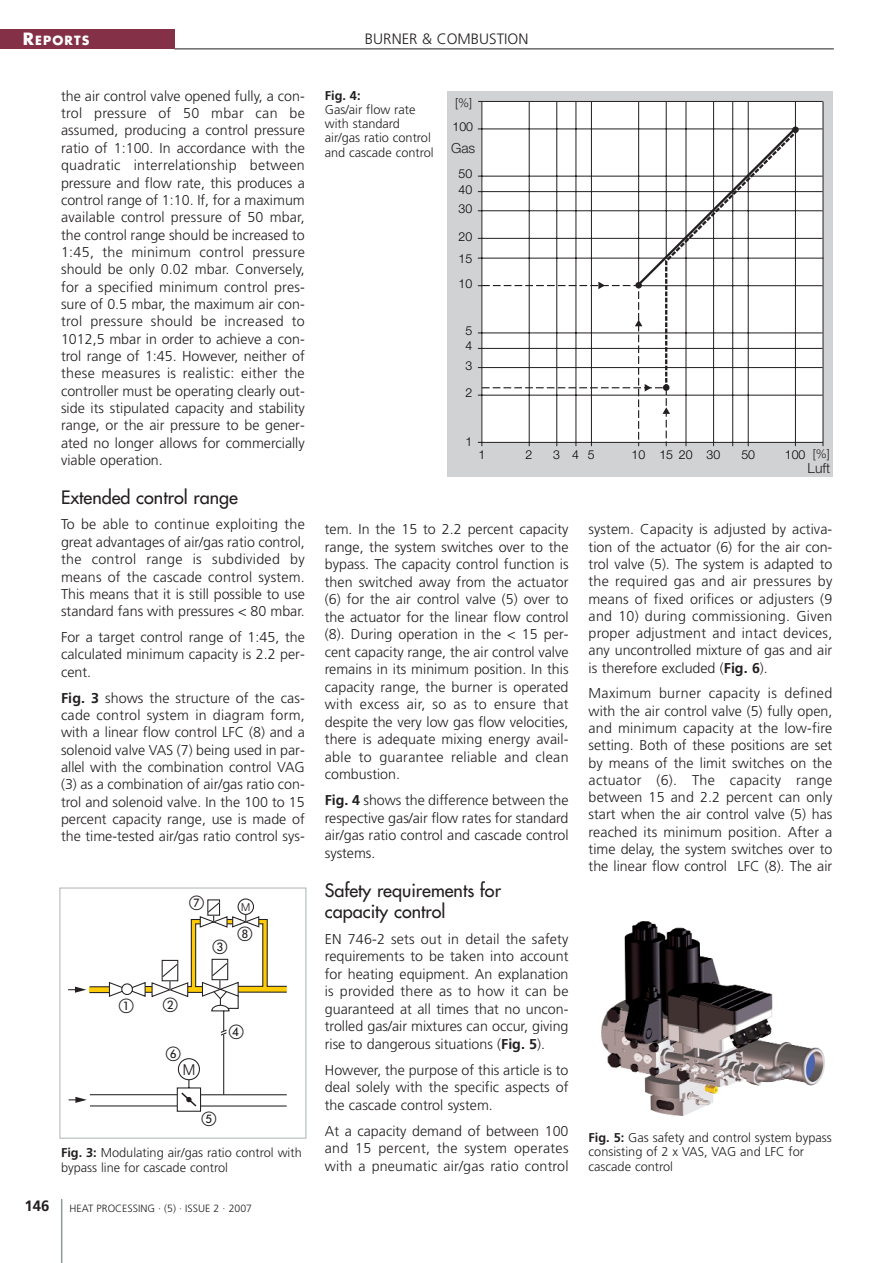
<style>
.page{position:relative;width:893px;height:1263px;background:#fff}
.page>*{position:absolute;margin:0;border:0;box-sizing:border-box;transform-origin:0 0}
.t1{font:18px/21.3px "Futura";color:#231f20}
.t2{font:300 15px "Frutiger";color:#231f20}
.t3{font:700 15px "Frutiger";color:#231f20}
.t4{font:300 15px "Helvetica Neue";color:#231f20}
.t5{font:15px "European Pi One";color:#231f20}
.t6{font:300 14.25px/17.4px "Frutiger";color:#231f20;text-align:justify}
.t7{font:300 13.95px "Helvetica Neue";color:#231f20}
.t8{font:300 12.75px/14.2px "Frutiger";color:#231f20}
.t9{font:700 12.75px "Frutiger";color:#231f20}
.t10{font:300 12.3px "Helvetica Neue";color:#000}
.t11{font:700 12.3px "Futura";letter-spacing:.09em;color:#fff}
.t12{font:300 12.3px "Helvetica Neue";color:#231f20}
.t13{font:300 10.95px "Helvetica Neue";color:#231f20}
.t14{font:300 10.5px "Frutiger";color:#231f20}
.s1{font-size:16.5px}
.s2{font-weight:700}
</style>
<div class="page">
<hr style="left:61px;top:1199px;width:1px;height:64px;background:#90999a">
<hr style="left:174px;top:49px;width:659px;height:1px;background:#231f20">
<div style="left:0;top:30px;width:174px;height:19px;background:#843046"></div>
<svg style="left:68px;top:987px;width:18px;height:6px"></svg>
<div style="left:90px;top:987px;width:21px;height:6px;background:#ffcb04"></div>
<div style="left:89px;top:986px;width:22px;height:7px;border:1px solid #231f20"></div>
<svg style="left:69px;top:1097px;width:18px;height:6px"></svg>
<div style="left:89px;top:1094px;width:90px;height:12px;border:1px solid #231f20"></div>
<div style="left:60px;top:888px;width:246px;height:251px;border:1px solid #acb4b5"></div>
<div style="left:447px;top:91px;width:386px;height:386px;background:#d1d2d4"></div>
<div style="left:482px;top:101px;width:341px;height:341px;background:#fff"></div>
<hr style="left:481px;top:101px;width:1px;height:345px;background:#231f20">
<hr style="left:529px;top:101px;width:1px;height:345px;background:#231f20">
<hr style="left:556px;top:101px;width:1px;height:345px;background:#231f20">
<hr style="left:575px;top:101px;width:1px;height:345px;background:#231f20">
<hr style="left:591px;top:101px;width:1px;height:345px;background:#231f20">
<hr style="left:638px;top:101px;width:1px;height:185px;background:#231f20">
<hr style="left:685px;top:101px;width:1px;height:345px;background:#231f20">
<hr style="left:713px;top:101px;width:1px;height:345px;background:#231f20">
<hr style="left:732px;top:101px;width:1px;height:345px;background:#231f20">
<hr style="left:747px;top:101px;width:1px;height:345px;background:#231f20">
<hr style="left:795px;top:101px;width:1px;height:345px;background:#231f20">
<hr style="left:665px;top:101px;width:1px;height:157px;background:#231f20">
<hr style="left:478px;top:442px;width:345px;height:1px;background:#231f20">
<hr style="left:478px;top:395px;width:344px;height:1px;background:#231f20">
<hr style="left:478px;top:367px;width:344px;height:1px;background:#231f20">
<hr style="left:478px;top:348px;width:344px;height:1px;background:#231f20">
<hr style="left:478px;top:333px;width:344px;height:1px;background:#231f20">
<hr style="left:638px;top:285px;width:184px;height:1px;background:#231f20">
<hr style="left:478px;top:238px;width:344px;height:1px;background:#231f20">
<hr style="left:478px;top:210px;width:344px;height:1px;background:#231f20">
<hr style="left:478px;top:191px;width:344px;height:1px;background:#231f20">
<hr style="left:478px;top:176px;width:344px;height:1px;background:#231f20">
<hr style="left:478px;top:129px;width:344px;height:1px;background:#231f20">
<hr style="left:478px;top:258px;width:345px;height:1px;background:#231f20">
<hr style="left:822px;top:101px;width:1px;height:345px;background:#231f20">
<hr style="left:478px;top:101px;width:344px;height:1px;background:#231f20">
<svg style="left:478px;top:126px;width:320px;height:320px"></svg>
<div style="left:792px;top:126px;width:6px;height:7px;background:#231f20;border-radius:50%"></div>
<img style="left:601px;top:922px;width:223px;height:194px">
<svg style="left:108px;top:898px;width:179px;height:214px"></svg>
<p class="t11" style="left:23px;top:35px;width:68px"><span class="s1">R</span>EPORTS</p>
<p class="t2" style="left:365px;top:33px;width:165px">BURNER &amp; COMBUSTION</p>
<p class="t6" style="left:61px;top:88px;width:245px">the air control valve opened fully, a con&shy;trol pressure of 50 mbar can be assumed, producing a control pressure ratio of 1:100. In accordance with the quadratic interrelationship between pressure and flow rate, this produces a control range of 1:10. If, for a maximum available control pressure of 50 mbar, the control range should be increased to 1:45, the minimum control pressure should be only 0.02 mbar. Conversely, for a specified minimum control pres&shy;sure of 0.5 mbar, the maximum air con&shy;trol pressure should be increased to 1012,5 mbar in order to achieve a con&shy;trol range of 1:45. However, neither of these measures is realistic: either the controller must be operating clearly out&shy;side its stipulated capacity and stability range, or the air pressure to be gener&shy;ated no longer allows for commercially viable operation.</p>
<p class="t1" style="left:61px;top:488px;width:178px">Extended control range</p>
<p class="t6" style="left:61px;top:517px;width:245px">To be able to continue exploiting the great advantages of air/gas ratio control, the control range is subdivided by means of the cascade control system.<br>This means that it is still possible to use standard fans with pressures &lt; 80 mbar.</p>
<p class="t6" style="left:61px;top:630px;width:245px">For a target control range of 1:45, the calculated minimum capacity is 2.2 per&shy;cent.</p>
<p class="t6" style="left:61px;top:690px;width:245px"><span class="s2">Fig. 3</span> shows the structure of the cas&shy;cade control system in diagram form, with a linear flow control LFC (8) and a solenoid valve VAS (7) being used in par&shy;allel with the combination control VAG (3) as a combination of air/gas ratio con&shy;trol and solenoid valve. In the 100 to 15 percent capacity range, use is made of the time-tested air/gas ratio control sys-</p>
<p class="t5" style="left:119px;top:998px;width:16px">-</p>
<p class="t13" style="left:241px;top:903px;width:11px">M</p>
<p class="t4" style="left:183px;top:1064px;width:14px">M</p>
<p class="t8" style="left:61px;top:1147px;width:242px"><span class="s2">Fig. 3:</span> Modulating air/gas ratio control with bypass line for cascade control</p>
<p class="t3" style="left:25px;top:1200px;width:27px">146</p>
<p class="t14" style="left:70px;top:1204px;width:184px">HEAT PROCESSING · (5) · ISSUE 2 · 2007</p>
<p class="t9" style="left:325px;top:90px;width:37px">Fig. 4:</p>
<p class="t8" style="left:325px;top:103px;width:110px">Gas/air flow rate with standard air/gas ratio control and cascade control</p>
<p class="t12" style="left:455px;top:98px;width:18px">[%]</p>
<p class="t7" style="left:451px;top:143px;width:26px">Gas</p>
<p class="t10" style="left:452px;top:122px;width:22px">100</p>
<p class="t10" style="left:458px;top:169px;width:15px">50</p>
<p class="t10" style="left:458px;top:185px;width:15px">40</p>
<p class="t10" style="left:458px;top:204px;width:15px">30</p>
<p class="t10" style="left:458px;top:232px;width:15px">20</p>
<p class="t10" style="left:458px;top:254px;width:15px">15</p>
<p class="t10" style="left:458px;top:279px;width:15px">10</p>
<p class="t10" style="left:465px;top:326px;width:8px">5</p>
<p class="t10" style="left:465px;top:342px;width:8px">4</p>
<p class="t10" style="left:465px;top:361px;width:8px">3</p>
<p class="t10" style="left:465px;top:389px;width:8px">2</p>
<p class="t10" style="left:465px;top:437px;width:8px">1</p>
<p class="t12" style="left:812px;top:450px;width:18px">[%]</p>
<p class="t7" style="left:807px;top:463px;width:24px">Luft</p>
<p class="t10" style="left:741px;top:450px;width:15px">50</p>
<p class="t10" style="left:478px;top:450px;width:8px">1</p>
<p class="t10" style="left:525px;top:450px;width:8px">2</p>
<p class="t10" style="left:553px;top:450px;width:43px">3 45</p>
<p class="t10" style="left:631px;top:450px;width:15px">10</p>
<p class="t10" style="left:678px;top:450px;width:43px">20 30</p>
<p class="t10" style="left:784px;top:450px;width:22px">100</p>
<p class="t10" style="left:659px;top:450px;width:15px">15</p>
<p class="t6" style="left:325px;top:522px;width:245px">tem. In the 15 to 2.2 percent capacity range, the system switches over to the bypass. The capacity control function is then switched away from the actuator (6) for the air control valve (5) over to the actuator for the linear flow control (8). During operation in the &lt; 15 per&shy;cent capacity range, the air control valve remains in its minimum position. In this capacity range, the burner is operated with excess air, so as to ensure that despite the very low gas flow velocities, there is adequate mixing energy avail&shy;able to guarantee reliable and clean combustion.</p>
<p class="t6" style="left:325px;top:793px;width:245px"><span class="s2">Fig. 4</span> shows the difference between the respective gas/air flow rates for standard air/gas ratio control and cascade control systems.</p>
<p class="t1" style="left:325px;top:881px;width:178px">Safety requirements for capacity control</p>
<p class="t6" style="left:325px;top:931px;width:245px">EN 746-2 sets out in detail the safety requirements to be taken into account for heating equipment. An explanation is provided there as to how it can be guaranteed at all times that no uncon&shy;trolled gas/air mixtures can occur, giving rise to dangerous situations (<span class="s2">Fig. 5</span>).</p>
<p class="t6" style="left:325px;top:1062px;width:245px">However, the purpose of this article is to deal solely with the specific aspects of the cascade control system.</p>
<p class="t6" style="left:325px;top:1123px;width:245px">At a capacity demand of between 100 and 15 percent, the system operates with a pneumatic air/gas ratio control</p>
<p class="t6" style="left:588px;top:522px;width:245px">system. Capacity is adjusted by activa&shy;tion of the actuator (6) for the air con&shy;trol valve (5). The system is adapted to the required gas and air pressures by means of fixed orifices or adjusters (9 and 10) during commissioning. Given proper adjustment and intact devices, any uncontrolled mixture of gas and air is therefore excluded (<span class="s2">Fig. 6</span>).</p>
<p class="t6" style="left:588px;top:686px;width:245px">Maximum burner capacity is defined with the air control valve (5) fully open, and minimum capacity at the low-fire setting. Both of these positions are set by means of the limit switches on the actuator (6). The capacity range between 15 and 2.2 percent can only start when the air control valve (5) has reached its minimum position. After a time delay, the system switches over to the linear flow control LFC (8). The air</p>
<p class="t8" style="left:588px;top:1132px;width:245px"><span class="s2">Fig. 5:</span> Gas safety and control system bypass consisting of 2 x VAS, VAG and LFC for cascade control</p>
</div>
